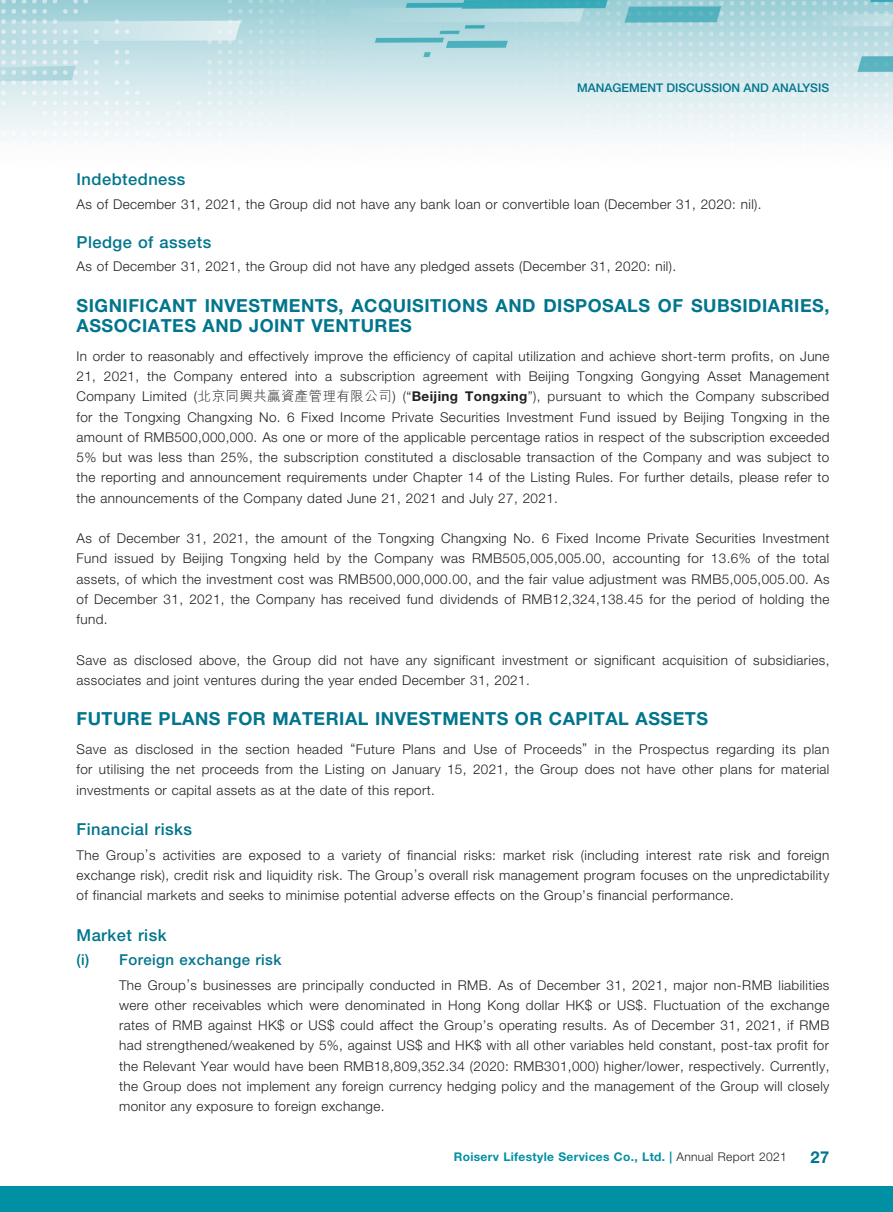
<style>
.page{position:relative;width:893px;height:1212px;background:#fff}
.page>*{position:absolute;margin:0;border:0;box-sizing:border-box;transform-origin:0 0}
.t1{font:700 18px/20.2px "Helvetica Neue LT Std";letter-spacing:.03em;color:#00758d}
.t2{font:500 16.5px "Helvetica Neue LT Std";letter-spacing:.03em;color:#00758d}
.t3{font:700 16.5px "Helvetica Neue LT Std";color:#00758d}
.t4{font:500 15px "Helvetica Neue LT Std";letter-spacing:.03em;color:#00758d}
.t5{font:300 13.5px/20.2px "Helvetica Neue LT Std";letter-spacing:.03em;color:#231f20;text-align:justify}
.t6{font:700 12px "Helvetica Neue LT Std";letter-spacing:.03em;color:#0090a3}
.t7{font:500 12px "Helvetica Neue LT Std";color:#00758d}
.s1{font-family:"M Hei HK"}
.s2{font-weight:700}
.s3{font-weight:300;color:#231f20}
</style>
<div class="page">
<img style="left:0;top:0;width:893px;height:141px">
<div style="left:0;top:1186px;width:893px;height:26px;background:#0090a3"></div>
<p class="t7" style="left:577px;top:81px;width:254px">MANAGEMENT DISCUSSION AND ANALYSIS</p>
<p class="t2" style="left:77px;top:169px;width:110px">Indebtedness</p>
<p class="t5" style="left:77px;top:193px;width:687px">As of December 31, 2021, the Group did not have any bank loan or convertible loan (December 31, 2020: nil).</p>
<p class="t2" style="left:77px;top:232px;width:136px">Pledge of assets</p>
<p class="t5" style="left:77px;top:256px;width:601px">As of December 31, 2021, the Group did not have any pledged assets (December 31, 2020: nil).</p>
<h1 class="t1" style="left:77px;top:295px;width:754px">SIGNIFICANT INVESTMENTS, ACQUISITIONS AND DISPOSALS OF SUBSIDIARIES,<br>ASSOCIATES AND JOINT VENTURES</h1>
<p class="t5" style="left:77px;top:346px;width:754px">In order to reasonably and effectively improve the efficiency of capital utilization and achieve short-term profits, on June 21, 2021, the Company entered into a subscription agreement with Beijing Tongxing Gongying Asset Management Company Limited (<span class="s1">北京同興共贏資產管理有限公司</span>) (“<span class="s2">Beijing Tongxing</span>”), pursuant to which the Company subscribed for the Tongxing Changxing No. 6 Fixed Income Private Securities Investment Fund issued by Beijing Tongxing in the amount of RMB500,000,000. As one or more of the applicable percentage ratios in respect of the subscription exceeded 5% but was less than 25%, the subscription constituted a disclosable transaction of the Company and was subject to the reporting and announcement requirements under Chapter 14 of the Listing Rules. For further details, please refer to the announcements of the Company dated June 21, 2021 and July 27, 2021.</p>
<p class="t5" style="left:77px;top:528px;width:754px">As of December 31, 2021, the amount of the Tongxing Changxing No. 6 Fixed Income Private Securities Investment Fund issued by Beijing Tongxing held by the Company was RMB505,005,005.00, accounting for 13.6% of the total assets, of which the investment cost was RMB500,000,000.00, and the fair value adjustment was RMB5,005,005.00. As of December 31, 2021, the Company has received fund dividends of RMB12,324,138.45 for the period of holding the fund.</p>
<p class="t5" style="left:77px;top:649px;width:754px">Save as disclosed above, the Group did not have any significant investment or significant acquisition of subsidiaries, associates and joint ventures during the year ended December 31, 2021.</p>
<h1 class="t1" style="left:77px;top:708px;width:633px">FUTURE PLANS FOR MATERIAL INVESTMENTS OR CAPITAL ASSETS</h1>
<p class="t5" style="left:77px;top:739px;width:754px">Save as disclosed in the section headed “Future Plans and Use of Proceeds” in the Prospectus regarding its plan for utilising the net proceeds from the Listing on January 15, 2021, the Group does not have other plans for material investments or capital assets as at the date of this report.</p>
<p class="t2" style="left:77px;top:819px;width:117px">Financial risks</p>
<p class="t5" style="left:77px;top:844px;width:754px">The Group’s activities are exposed to a variety of financial risks: market risk (including interest rate risk and foreign exchange risk), credit risk and liquidity risk. The Group’s overall risk management program focuses on the unpredictability of financial markets and seeks to minimise potential adverse effects on the Group’s financial performance.</p>
<p class="t2" style="left:77px;top:925px;width:92px">Market risk</p>
<p class="t4" style="left:77px;top:951px;width:206px">(i) Foreign exchange risk</p>
<p class="t5" style="left:119px;top:974px;width:712px">The Group’s businesses are principally conducted in RMB. As of December 31, 2021, major non-RMB liabilities were other receivables which were denominated in Hong Kong dollar HK$ or US$. Fluctuation of the exchange rates of RMB against HK$ or US$ could affect the Group’s operating results. As of December 31, 2021, if RMB had strengthened/weakened by 5%, against US$ and HK$ with all other variables held constant, post-tax profit for the Relevant Year would have been RMB18,809,352.34 (2020: RMB301,000) higher/lower, respectively. Currently, the Group does not implement any foreign currency hedging policy and the management of the Group will closely monitor any exposure to foreign exchange.</p>
<p class="t6" style="left:454px;top:1149px;width:335px">Roiserv Lifestyle Services Co., Ltd. | <span class="s3">Annual Report 2021</span></p>
<p class="t3" style="left:810px;top:1147px;width:20px">27</p>
</div>
